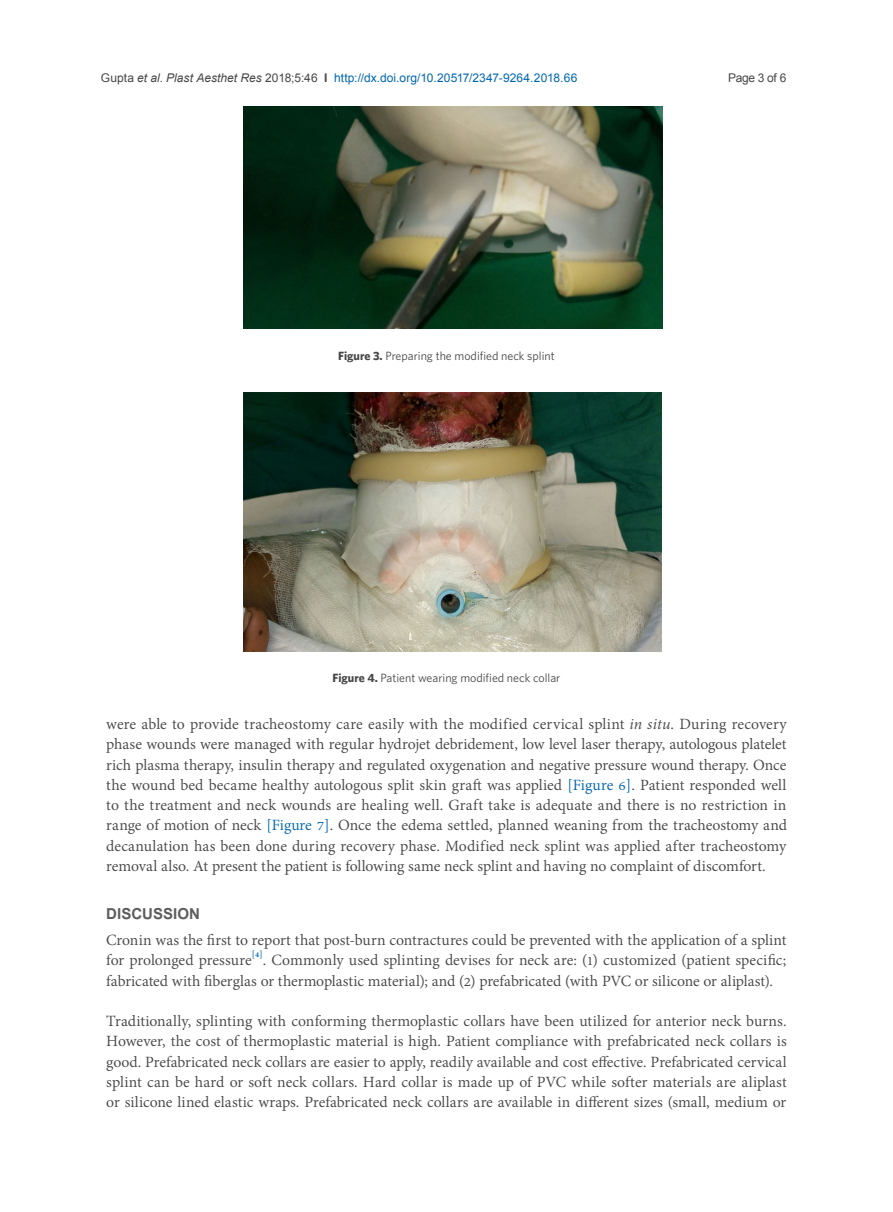
<style>
.page{position:relative;width:893px;height:1212px;background:#fff}
.page>*{position:absolute;margin:0;border:0;box-sizing:border-box;transform-origin:0 0}
.t1{font:700 21px "Utsaah";color:#5d5d5e}
.t2{font:19.2px/20.2px "Adobe Thai";color:#484648;text-align:justify}
.t3{font:12px "Arial";letter-spacing:.01em;color:#0166b3}
.t4{font:12px "Whitney";color:#484648}
.t5{font:12px "Arial";letter-spacing:-.025em;color:#484648}
.s1{color:#484648}
.s2{font-style:italic;color:#484648}
.s3{font-weight:700;color:#484648}
.s4{font-weight:700}
.s5{font-style:italic}
.s6{color:#0166b3}
</style>
<div class="page">
<img style="left:243px;top:106px;width:419px;height:223px">
<img style="left:243px;top:393px;width:419px;height:258px">
<p class="t3" style="left:101px;top:69px;width:478px"><span class="s1">Gupta</span> <span class="s2">et al</span><span class="s1">.</span> <span class="s2">Plast Aesthet Res</span> <span class="s1">2018;5:46</span> <span class="s3">I</span> http://dx.doi.org/10.20517/2347-9264.2018.66</p>
<p class="t5" style="left:728px;top:69px;width:60px">Page 3 of 6</p>
<p class="t4" style="left:338px;top:349px;width:218px"><span class="s4">Figure 3.</span> Preparing the modified neck splint</p>
<p class="t4" style="left:333px;top:671px;width:229px"><span class="s4">Figure 4.</span> Patient wearing modified neck collar</p>
<p class="t2" style="left:106px;top:712px;width:682px">were able to provide tracheostomy care easily with the modified cervical splint <span class="s5">in situ</span>. During recovery phase wounds were managed with regular hydrojet debridement, low level laser therapy, autologous platelet rich plasma therapy, insulin therapy and regulated oxygenation and negative pressure wound therapy. Once the wound bed became healthy autologous split skin graft was applied <span class="s6">[Figure 6]</span>. Patient responded well to the treatment and neck wounds are healing well. Graft take is adequate and there is no restriction in range of motion of neck <span class="s6">[Figure 7]</span>. Once the edema settled, planned weaning from the tracheostomy and decanulation has been done during recovery phase. Modified neck splint was applied after tracheostomy removal also. At present the patient is following same neck splint and having no complaint of discomfort.</p>
<p class="t1" style="left:106px;top:904px;width:95px">DISCUSSION</p>
<p class="t2" style="left:106px;top:928px;width:682px">Cronin was the first to report that post-burn contractures could be prevented with the application of a splint for prolonged pressure<sup>[4]</sup>. Commonly used splinting devises for neck are: (1) customized (patient specific; fabricated with fiberglas or thermoplastic material); and (2) prefabricated (with PVC or silicone or aliplast).</p>
<p class="t2" style="left:106px;top:1009px;width:682px">Traditionally, splinting with conforming thermoplastic collars have been utilized for anterior neck burns.<br>However, the cost of thermoplastic material is high. Patient compliance with prefabricated neck collars is good. Prefabricated neck collars are easier to apply, readily available and cost effective. Prefabricated cervical splint can be hard or soft neck collars. Hard collar is made up of PVC while softer materials are aliplast or silicone lined elastic wraps. Prefabricated neck collars are available in different sizes (small, medium or</p>
</div>
